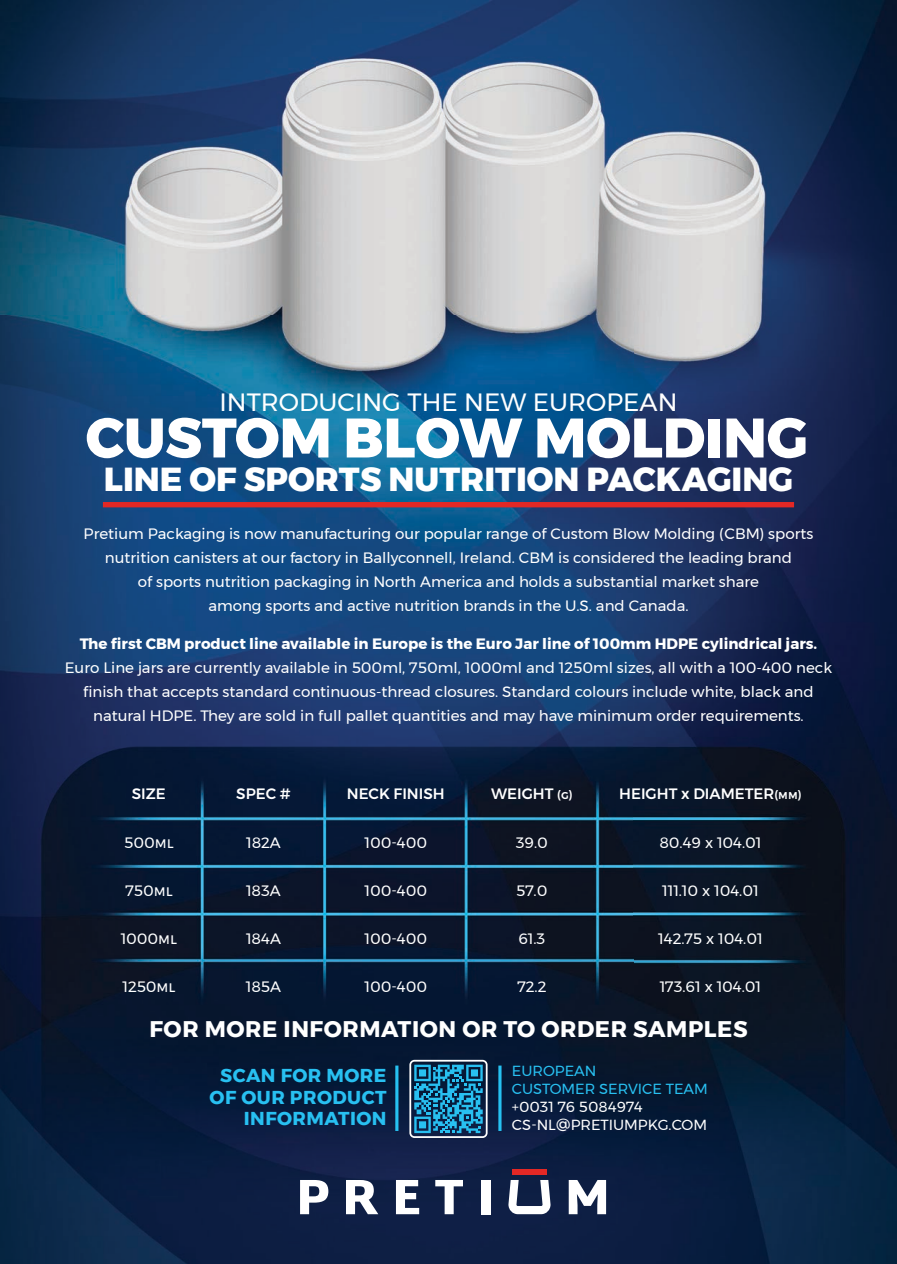
<style>
.page{position:relative;width:897px;height:1264px;background:#fff}
.page>*{position:absolute;margin:0;border:0;box-sizing:border-box;transform-origin:0 0}
.t1{font:800 55.5px "Montserrat";color:#fff}
.t2{font:800 33.15px "Montserrat";color:#fff}
.t3{font:24.9px "Montserrat";color:#fff}
.t4{font:700 22.5px "Montserrat";letter-spacing:.025em;color:#fff}
.t5{font:700 18.6px/21.5px "Montserrat";letter-spacing:.025em;color:#28c0f1;text-align:right}
.t6{font:15px/24px "Montserrat";color:#fff;text-align:center}
.t7{font:700 15px "Montserrat";color:#fff}
.t8{font:500 15px "Montserrat";color:#fff}
.t9{font:14.55px/18.1px "Montserrat";color:#fff}
.t10{font:14.55px/18.1px "Montserrat";color:#28c0f1}
.s1{font-size:12px}
</style>
<div class="page">
<img style="left:0;top:0;width:896px;height:1264px">
<svg style="left:300px;top:1180px;width:28px;height:34px"></svg>
<svg style="left:346px;top:1180px;width:32px;height:34px"></svg>
<svg style="left:396px;top:1180px;width:23px;height:34px"></svg>
<svg style="left:435px;top:1180px;width:28px;height:34px"></svg>
<div style="left:481px;top:1180px;width:9px;height:34px;background:#fff"></div>
<svg style="left:568px;top:1180px;width:38px;height:34px"></svg>
<svg style="left:508px;top:1180px;width:42px;height:34px"></svg>
<div style="left:512px;top:1169px;width:34px;height:6px;background:#e32825"></div>
<hr style="left:498px;top:1065px;width:3px;height:66px;background:#26c1f1">
<hr style="left:395px;top:1065px;width:3px;height:66px;background:#26c1f1">
<div style="left:103px;top:502px;width:691px;height:5px;background:#e32825"></div>
<svg style="left:409px;top:1059px;width:78px;height:79px;background:#287196"></svg>
<h3 class="t3" style="left:219px;top:383px;width:459px">INTRODUCING THE NEW EUROPEAN</h3>
<h1 class="t1" style="left:86px;top:393px;width:723px">CUSTOM BLOW MOLDING</h1>
<h2 class="t2" style="left:104px;top:453px;width:690px">LINE OF SPORTS NUTRITION PACKAGING</h2>
<p class="t6" style="left:84px;top:522px;width:731px">Pretium Packaging is now manufacturing our popular range of Custom Blow Molding (CBM) sports nutrition canisters at our factory in Ballyconnell, Ireland. CBM is considered the leading brand<br>of sports nutrition packaging in North America and holds a substantial market share<br>among sports and active nutrition brands in the U.S. and Canada.</p>
<p class="t7" style="left:80px;top:631px;width:739px">The first CBM product line available in Europe is the Euro Jar line of 100mm HDPE cylindrical jars.</p>
<p class="t6" style="left:65px;top:655px;width:768px">Euro Line jars are currently available in 500ml, 750ml, 1000ml and 1250ml sizes, all with a 100-400 neck finish that accepts standard continuous-thread closures. Standard colours include white, black and natural HDPE. They are sold in full pallet quantities and may have minimum order requirements.</p>
<p class="t8" style="left:132px;top:782px;width:35px">SIZE</p>
<p class="t6" style="left:124px;top:831px;width:51px">500ML</p>
<p class="t6" style="left:125px;top:879px;width:49px">750ML</p>
<p class="t6" style="left:121px;top:927px;width:58px">1000ML</p>
<p class="t6" style="left:122px;top:975px;width:54px">1250ML</p>
<p class="t8" style="left:236px;top:782px;width:56px">SPEC #</p>
<p class="t6" style="left:246px;top:831px;width:36px">182A</p>
<p class="t6" style="left:246px;top:879px;width:36px">183A</p>
<p class="t6" style="left:246px;top:927px;width:36px">184A</p>
<p class="t6" style="left:246px;top:975px;width:37px">185A</p>
<p class="t8" style="left:347px;top:782px;width:99px">NECK FINISH</p>
<p class="t6" style="left:364px;top:831px;width:64px">100-400</p>
<p class="t6" style="left:364px;top:879px;width:64px">100-400</p>
<p class="t6" style="left:364px;top:927px;width:64px">100-400</p>
<p class="t6" style="left:364px;top:975px;width:64px">100-400</p>
<p class="t8" style="left:491px;top:782px;width:83px">WEIGHT <span class="s1">(G)</span></p>
<p class="t6" style="left:516px;top:831px;width:34px">39.0</p>
<p class="t6" style="left:516px;top:879px;width:33px">57.0</p>
<p class="t6" style="left:518px;top:927px;width:28px">61.3</p>
<p class="t6" style="left:517px;top:975px;width:30px">72.2</p>
<p class="t8" style="left:619px;top:782px;width:184px">HEIGHT x DIAMETER<span class="s1">(MM)</span></p>
<p class="t6" style="left:659px;top:831px;width:104px">80.49 x 104.01</p>
<p class="t6" style="left:662px;top:879px;width:98px">111.10 x 104.01</p>
<p class="t6" style="left:658px;top:927px;width:106px">142.75 x 104.01</p>
<p class="t6" style="left:659px;top:975px;width:103px">173.61 x 104.01</p>
<h3 class="t4" style="left:149px;top:1011px;width:599px">FOR MORE INFORMATION OR TO ORDER SAMPLES</h3>
<p class="t5" style="left:209px;top:1065px;width:178px">SCAN FOR MORE<br>OF OUR PRODUCT<br>INFORMATION</p>
<p class="t10" style="left:512px;top:1061px;width:197px">EUROPEAN<br>CUSTOMER SERVICE TEAM</p>
<p class="t9" style="left:512px;top:1097px;width:197px">+0031 76 5084974<br>CS-NL@PRETIUMPKG.COM</p>
</div>
